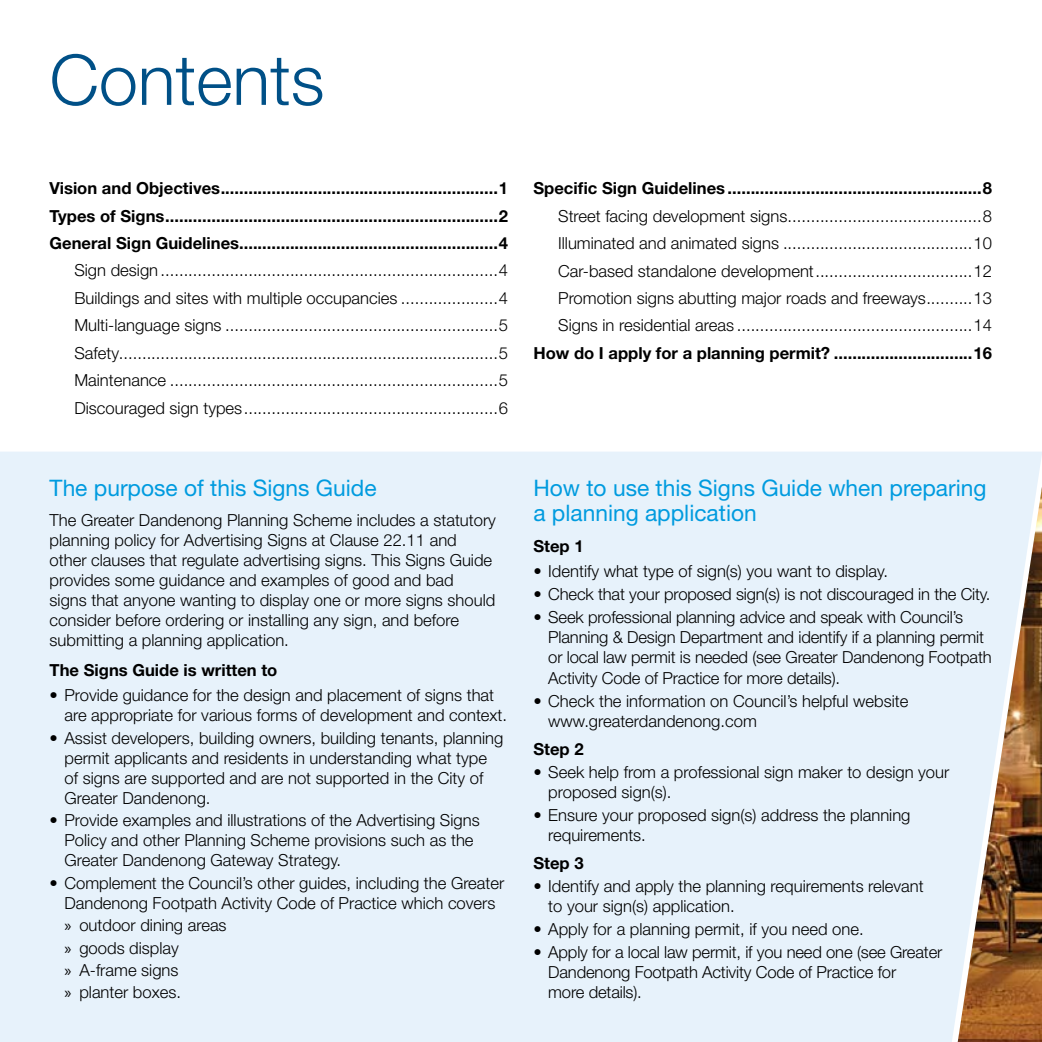
<style>
.page{position:relative;width:1042px;height:1042px;background:#fff}
.page>*{position:absolute;margin:0;border:0;box-sizing:border-box;transform-origin:0 0}
.t1{font:300 70px "Helvetica Neue";color:#005087}
.t2{font:22.75px/24.8px "Helvetica Neue";color:#009bdf}
.t3{font:300 16.62px/19.9px "Helvetica Neue";color:#000}
.t4{font:700 16.62px/27.5px "Helvetica Neue";color:#000;text-align:justify}
.s1{font-family:"Myriad Pro";font-weight:400}
</style>
<div class="page">
<div style="left:0;top:452px;width:1042px;height:590px;background:#e7f2fb"></div>
<img style="left:957px;top:486px;width:85px;height:556px">
<h1 class="t1" style="left:50px;top:37px;width:276px">Contents</h1>
<p class="t4" style="left:50px;top:174px;width:460px">Vision and Objectives............................................................1<br>Types of Signs........................................................................2<br>General Sign Guidelines........................................................4</p>
<p class="t3" style="left:74px;top:256px;width:435px;line-height:27.5px;text-align:justify">Sign design .........................................................................4<br>Buildings and sites with multiple occupancies .....................4<br>Multi-language signs ...........................................................5<br>Safety..................................................................................5<br>Maintenance .......................................................................5<br>Discouraged sign types.......................................................6</p>
<h2 class="t2" style="left:50px;top:475px;width:328px">The purpose of this Signs Guide</h2>
<p class="t3" style="left:50px;top:510px;width:448px">The Greater Dandenong Planning Scheme includes a statutory planning policy for Advertising Signs at Clause 22.11 and other clauses that regulate advertising signs. This Signs Guide provides some guidance and examples of good and bad<br>signs that anyone wanting to display one or more signs should consider before ordering or installing any sign, and before submitting a planning application.</p>
<p class="t4" style="left:50px;top:656px;width:229px">The Signs Guide is written to</p>
<p class="t3" style="left:64px;top:685px;width:444px;text-indent:-15px">• Provide guidance for the design and placement of signs that are appropriate for various forms of development and context.</p>
<p class="t3" style="left:64px;top:727px;width:440px;text-indent:-15px">• Assist developers, building owners, building tenants, planning permit applicants and residents in understanding what type of signs are supported and are not supported in the City of Greater Dandenong.</p>
<p class="t3" style="left:64px;top:810px;width:417px;text-indent:-15px">• Provide examples and illustrations of the Advertising Signs<br>Policy and other Planning Scheme provisions such as the<br>Greater Dandenong Gateway Strategy.</p>
<p class="t3" style="left:50px;top:872px;width:456px;text-align:center">• Complement the Council’s other guides, including the Greater<br>Dandenong Footpath Activity Code of Practice which covers</p>
<p class="t3" style="left:64px;top:913px;width:164px;line-height:22.4px"><span class="s1">»</span> outdoor dining areas <span class="s1">»</span> goods display<br><span class="s1">»</span> A-frame signs<br><span class="s1">»</span> planter boxes.</p>
<p class="t4" style="left:533px;top:174px;width:460px">Specific Sign Guidelines .......................................................8</p>
<p class="t3" style="left:558px;top:202px;width:435px;line-height:27.5px;text-align:justify">Street facing development signs..........................................8<br>Illuminated and animated signs .........................................10<br>Car-based standalone development..................................12<br>Promotion signs abutting major roads and freeways..........13<br>Signs in residential areas ...................................................14</p>
<p class="t4" style="left:533px;top:339px;width:460px">How do I apply for a planning permit? ..............................16</p>
<h2 class="t2" style="left:533px;top:475px;width:454px">How to use this Signs Guide when preparing a planning application</h2>
<p class="t4" style="left:533px;top:531px;width:52px">Step 1</p>
<p class="t3" style="left:533px;top:561px;width:356px">• Identify what type of sign(s) you want to display.</p>
<p class="t3" style="left:533px;top:583px;width:459px">• Check that your proposed sign(s) is not discouraged in the City.</p>
<p class="t3" style="left:548px;top:606px;width:445px;text-indent:-15px">• Seek professional planning advice and speak with Council’s Planning &amp; Design Department and identify if a planning permit or local law permit is needed (see Greater Dandenong Footpath Activity Code of Practice for more details).</p>
<p class="t3" style="left:548px;top:690px;width:361px;text-indent:-15px">• Check the information on Council’s helpful website www.greaterdandenong.com</p>
<p class="t4" style="left:533px;top:734px;width:52px">Step 2</p>
<p class="t3" style="left:548px;top:761px;width:402px;text-indent:-15px">• Seek help from a professional sign maker to design your proposed sign(s).</p>
<p class="t3" style="left:548px;top:804px;width:364px;text-indent:-15px">• Ensure your proposed sign(s) address the planning requirements.</p>
<p class="t4" style="left:533px;top:849px;width:52px">Step 3</p>
<p class="t3" style="left:548px;top:875px;width:377px;text-indent:-15px">• Identify and apply the planning requirements relevant to your sign(s) application.</p>
<p class="t3" style="left:533px;top:918px;width:332px">• Apply for a planning permit, if you need one.</p>
<p class="t3" style="left:548px;top:941px;width:395px;text-indent:-15px">• Apply for a local law permit, if you need one (see Greater<br>Dandenong Footpath Activity Code of Practice for<br>more details).</p>
</div>
